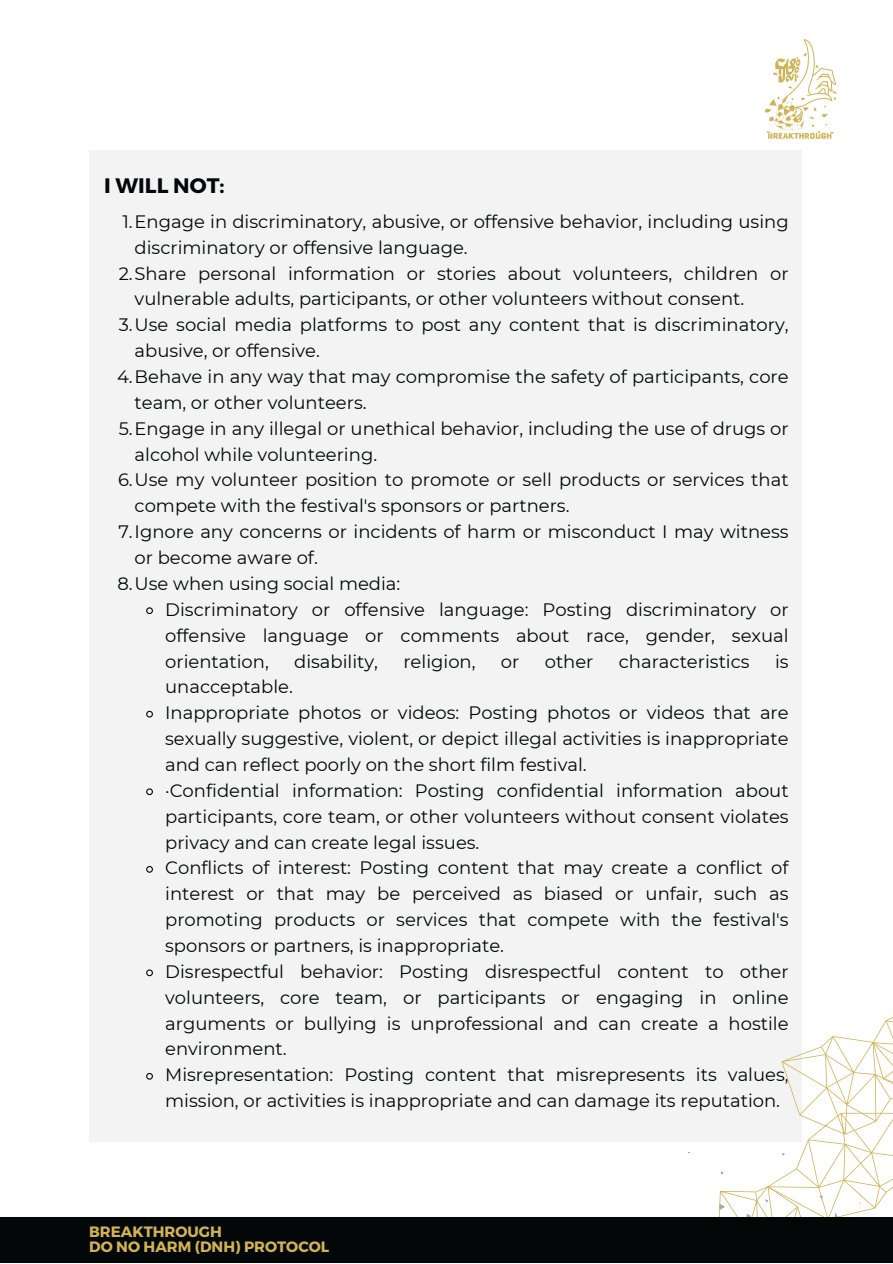
<style>
.page{position:relative;width:893px;height:1264px;background:#fff}
.page>*{position:absolute;margin:0;border:0;box-sizing:border-box;transform-origin:0 0}
.t1{font:700 21px "Montserrat";color:#040707}
.t2{font:18px/25.8px "Montserrat";color:#040707}
.t3{font:700 15px "Montserrat";color:#d1b254}
</style>
<div class="page">
<img style="left:764px;top:39px;width:73px;height:100px">
<div style="left:89px;top:150px;width:712px;height:992px;background:#f3f3f3"></div>
<svg style="left:146px;top:607px;width:7px;height:8px"></svg>
<svg style="left:146px;top:710px;width:7px;height:8px"></svg>
<svg style="left:146px;top:788px;width:7px;height:8px"></svg>
<svg style="left:146px;top:866px;width:7px;height:7px"></svg>
<svg style="left:146px;top:969px;width:7px;height:8px"></svg>
<svg style="left:146px;top:1072px;width:7px;height:8px"></svg>
<svg style="left:688px;top:987px;width:204px;height:229px"></svg>
<div style="left:0;top:1216px;width:892px;height:46px;background:#040707"></div>
<p class="t1" style="left:104px;top:172px;width:122px">I WILL NOT:</p>
<p class="t2" style="left:135px;top:208px;width:655px;text-indent:-12px">1.Engage in discriminatory, abusive, or offensive behavior, including using discriminatory or offensive language.</p>
<p class="t2" style="left:135px;top:260px;width:655px;text-indent:-16px">2.Share personal information or stories about volunteers, children or vulnerable adults, participants, or other volunteers without consent.</p>
<p class="t2" style="left:135px;top:312px;width:655px;text-indent:-16px">3.Use social media platforms to post any content that is discriminatory, abusive, or offensive.</p>
<p class="t2" style="left:135px;top:363px;width:655px;text-indent:-17px">4.Behave in any way that may compromise the safety of participants, core team, or other volunteers.</p>
<p class="t2" style="left:135px;top:415px;width:655px;text-indent:-16px">5.Engage in any illegal or unethical behavior, including the use of drugs or alcohol while volunteering.</p>
<p class="t2" style="left:135px;top:467px;width:655px;text-indent:-17px">6.Use my volunteer position to promote or sell products or services that compete with the festival's sponsors or partners.</p>
<p class="t2" style="left:135px;top:519px;width:655px;text-indent:-16px">7.Ignore any concerns or incidents of harm or misconduct I may witness or become aware of.</p>
<p class="t2" style="left:117px;top:570px;width:284px">8.Use when using social media:</p>
<p class="t2" style="left:165px;top:596px;width:625px;text-align:justify">Discriminatory or offensive language: Posting discriminatory or offensive language or comments about race, gender, sexual orientation,</p>
<p class="t2" style="left:294px;top:648px;width:85px">disability,</p>
<p class="t2" style="left:403px;top:648px;width:74px">religion,</p>
<p class="t2" style="left:501px;top:648px;width:20px">or</p>
<p class="t2" style="left:544px;top:648px;width:50px">other</p>
<p class="t2" style="left:618px;top:648px;width:132px">characteristics</p>
<p class="t2" style="left:775px;top:648px;width:15px">is</p>
<p class="t2" style="left:165px;top:674px;width:129px">unacceptable.</p>
<p class="t2" style="left:165px;top:700px;width:625px;text-align:justify">Inappropriate photos or videos: Posting photos or videos that are sexually suggestive, violent, or depict illegal activities is inappropriate and can reflect poorly on the short film festival.</p>
<p class="t2" style="left:165px;top:777px;width:625px;text-align:justify">·Confidential information: Posting confidential information about participants, core team, or other volunteers without consent violates privacy and can create legal issues.</p>
<p class="t2" style="left:165px;top:855px;width:625px;text-align:justify">Conflicts of interest: Posting content that may create a conflict of interest or that may be perceived as biased or unfair, such as promoting products or services that compete with the festival's sponsors or partners, is inappropriate.</p>
<p class="t2" style="left:165px;top:958px;width:625px;text-align:justify">Disrespectful behavior: Posting disrespectful content to other volunteers, core team, or participants or engaging in online arguments or bullying is unprofessional and can create a hostile environment.</p>
<p class="t2" style="left:165px;top:1061px;width:625px">Misrepresentation: Posting content that misrepresents its values, mission, or activities is inappropriate and can damage its reputation.</p>
<p class="t3" style="left:89px;top:1222px;width:134px">BREAKTHROUGH</p>
<p class="t3" style="left:89px;top:1236px;width:241px">DO NO HARM (DNH) PROTOCOL</p>
</div>
